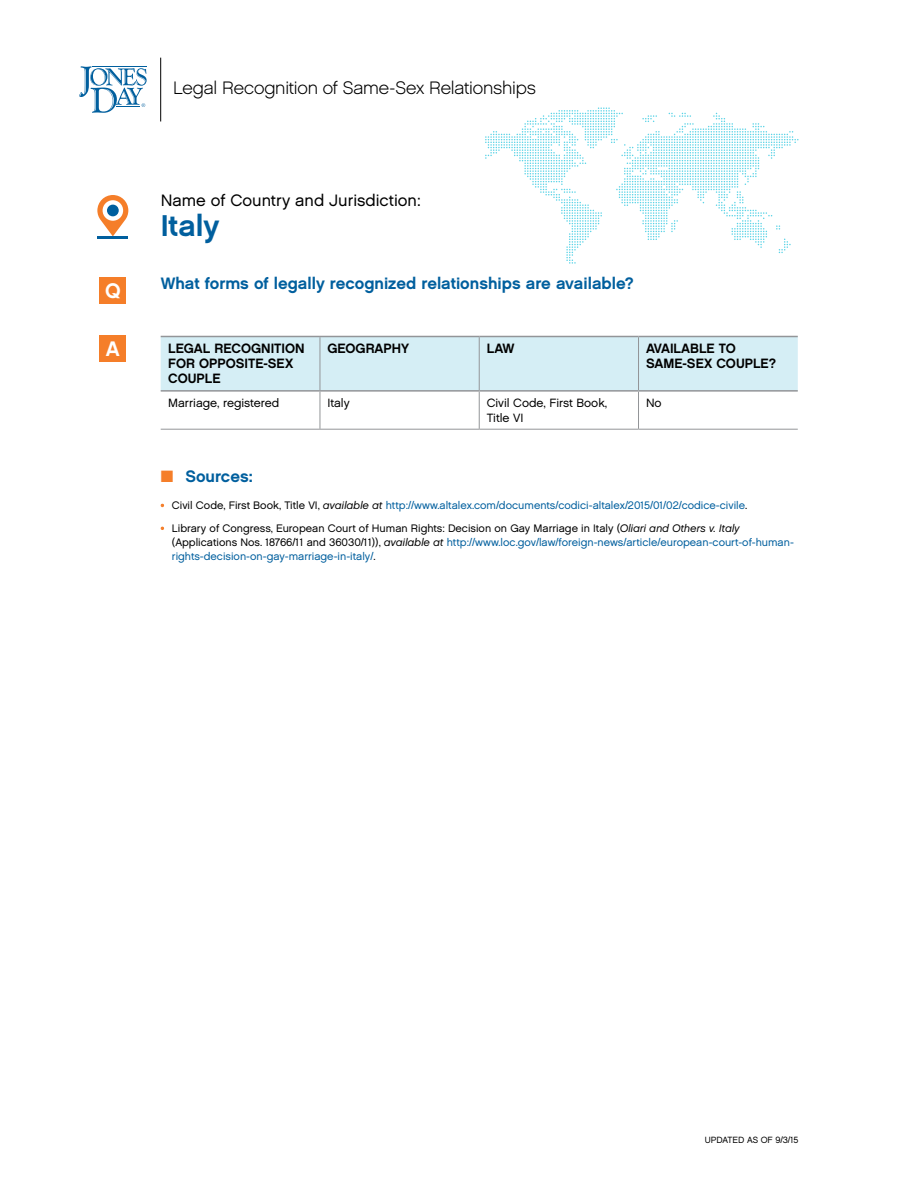
<style>
.page{position:relative;width:918px;height:1188px;background:#fff}
.page>*{position:absolute;margin:0;border:0;box-sizing:border-box;transform-origin:0 0}
.CNTRY{font:30px "Chalet New York Nineteen Sixty";color:#005f9e}
.t1{font:21px "Chalet New York Nineteen Sixty";color:#fff}
.t2{font:18px "Chalet English Channel";letter-spacing:-.01em;color:#000}
.Q{font:16.5px "Chalet New York Nineteen Sixty";color:#005f9e}
.CNTRY-2{font:16.5px "Chalet London Nineteen Sixty";color:#000}
.SRC_Header_Bold_U_LC{font:16.5px "Chalet New York Nineteen Sixty";color:#005f9e}
.TBL_HEAD_B{font:13.5px/15px "Chalet New York Nineteen Sixty";color:#000}
.TBL_BC{font:12px/15px "Chalet London Nineteen Sixty";color:#000}
.t3{font:10.8px/13.8px "Chalet London Nineteen Sixty";color:#000}
.t4{font:10.8px "Chalet London Nineteen Sixty";color:#005f9e}
.t5{font:9px "Chalet London Nineteen Sixty";color:#000}
.s1{color:#f57e29}
.s2{color:#000}
.s3{font-family:"Chalet Oblique London";color:#000}
.s4{font-family:"Chalet Oblique London"}
.s5{color:#005f9e}
</style>
<div class="page">
<div style="left:161px;top:337px;width:637px;height:53px;background:#d5eef5"></div>
<hr style="left:479px;top:337px;width:1px;height:53px;background:#939598">
<hr style="left:479px;top:392px;width:1px;height:37px;background:#939598">
<hr style="left:320px;top:429px;width:159px;height:1px;background:#939598">
<hr style="left:479px;top:429px;width:160px;height:1px;background:#939598">
<hr style="left:320px;top:336px;width:159px;height:1px;background:#939598">
<hr style="left:479px;top:336px;width:160px;height:1px;background:#939598">
<hr style="left:320px;top:390px;width:159px;height:2px;background:#939598">
<hr style="left:479px;top:390px;width:160px;height:2px;background:#939598">
<hr style="left:320px;top:392px;width:1px;height:37px;background:#939598">
<hr style="left:161px;top:429px;width:159px;height:1px;background:#939598">
<hr style="left:638px;top:392px;width:1px;height:37px;background:#939598">
<hr style="left:639px;top:429px;width:159px;height:1px;background:#939598">
<hr style="left:639px;top:336px;width:159px;height:1px;background:#939598">
<hr style="left:639px;top:390px;width:159px;height:2px;background:#939598">
<hr style="left:638px;top:337px;width:1px;height:53px;background:#939598">
<hr style="left:161px;top:336px;width:159px;height:1px;background:#939598">
<hr style="left:161px;top:390px;width:159px;height:2px;background:#939598">
<hr style="left:320px;top:337px;width:1px;height:53px;background:#939598">
<svg style="left:97px;top:195px;width:31px;height:41px"></svg>
<div style="left:103px;top:200px;width:20px;height:21px;background:#fff;border-radius:50%"></div>
<div style="left:107px;top:205px;width:12px;height:11px;background:#005f9e;border-radius:50%"></div>
<hr style="left:97px;top:236px;width:31px;height:3px;background:#005f9e">
<div style="left:100px;top:278px;width:26px;height:26px;background:#f57e29"></div>
<div style="left:100px;top:336px;width:26px;height:26px;background:#f57e29"></div>
<svg style="left:485px;top:107px;width:314px;height:157px"></svg>
<hr style="left:160px;top:58px;width:1px;height:63px;background:#000">
<svg style="left:79px;top:66px;width:68px;height:47px"></svg>
<p class="t1" style="left:105px;top:278px;width:17px">Q</p>
<p class="t1" style="left:106px;top:336px;width:16px">A</p>
<p class="t2" style="left:173px;top:77px;width:364px">Legal Recognition of Same-Sex Relationships</p>
<p class="CNTRY-2" style="left:161px;top:191px;width:262px">Name of Country and Jurisdiction:</p>
<p class="CNTRY" style="left:161px;top:208px;width:60px">Italy</p>
<p class="Q" style="left:161px;top:273px;width:475px">What forms of legally recognized relationships are available?</p>
<p class="TBL_HEAD_B" style="left:168px;top:341px;width:138px">LEGAL RECOGNITION<br>FOR OPPOSITE-SEX<br>COUPLE</p>
<p class="TBL_HEAD_B" style="left:327px;top:341px;width:83px">GEOGRAPHY</p>
<p class="TBL_HEAD_B" style="left:487px;top:341px;width:29px">LAW</p>
<p class="TBL_HEAD_B" style="left:646px;top:341px;width:132px">AVAILABLE TO<br>SAME-SEX COUPLE?</p>
<p class="TBL_BC" style="left:168px;top:395px;width:113px">Marriage, registered</p>
<p class="TBL_BC" style="left:327px;top:395px;width:24px">Italy</p>
<p class="TBL_BC" style="left:487px;top:395px;width:122px">Civil Code, First Book,<br>Title VI</p>
<p class="TBL_BC" style="left:646px;top:395px;width:17px">No</p>
<p class="SRC_Header_Bold_U_LC" style="left:161px;top:466px;width:94px"><span class="s1">■</span> Sources:</p>
<p class="t4" style="left:161px;top:499px;width:588px"><span class="s1">•</span> <span class="s2">Civil Code, First Book, Title VI,</span> <span class="s3">available at</span> http://www.altalex.com/documents/codici-altalex/2015/01/02/codice-civile<span class="s2">.</span></p>
<p class="t3" style="left:172px;top:522px;width:623px;text-indent:-11px"><span class="s1">•</span> Library of Congress, European Court of Human Rights: Decision on Gay Marriage in Italy (<span class="s4">Oliari and Others v. Italy </span>(Applications Nos. 18766/11 and 36030/11)), <span class="s4">available at</span> <span class="s5">http://www.loc.gov/law/foreign-news/article/european-court-of-human&shy;rights-decision-on-gay-marriage-in-italy/</span>.</p>
<p class="t5" style="left:705px;top:1135px;width:95px">UPDATED AS OF 9/3/15</p>
</div>
